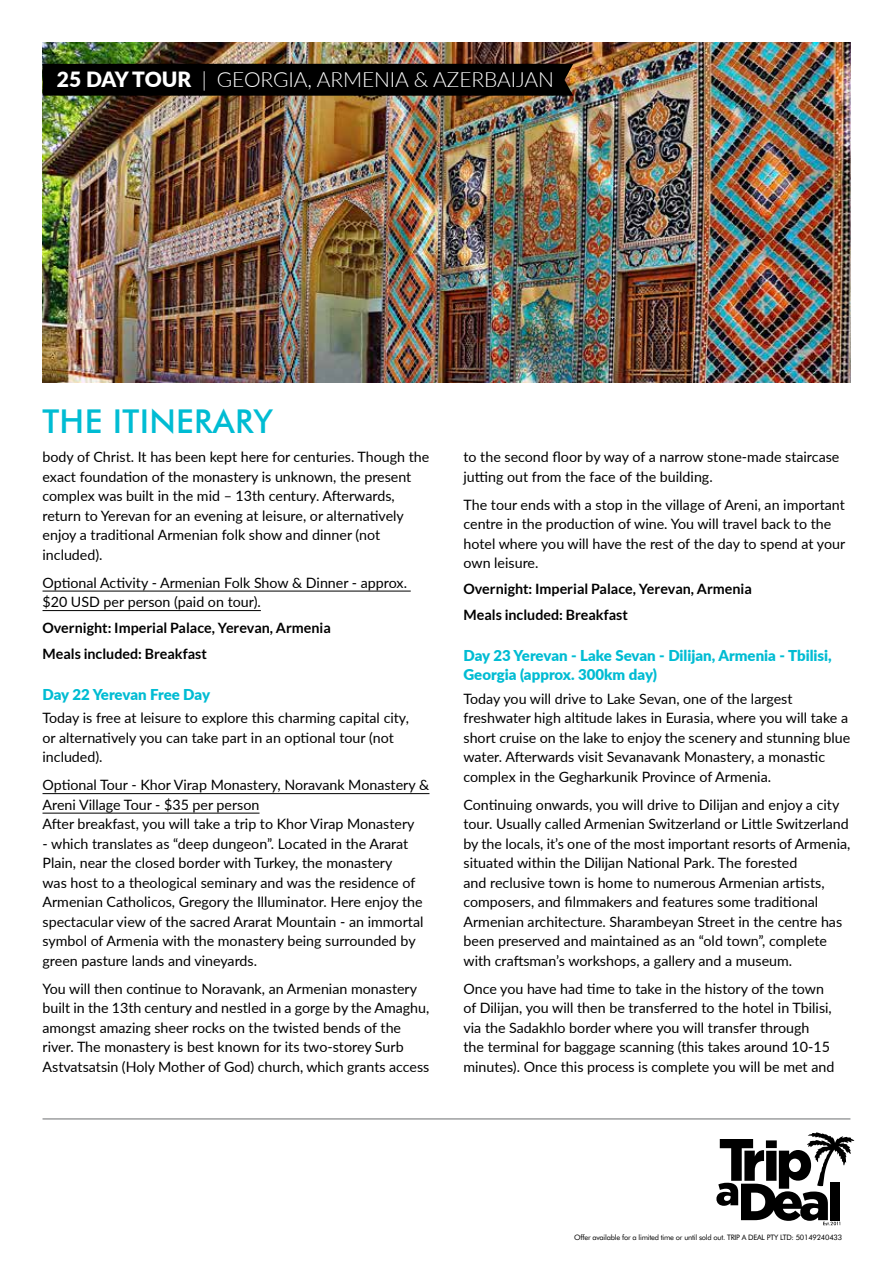
<style>
.page{position:relative;width:893px;height:1263px;background:#fff}
.page>*{position:absolute;margin:0;border:0;box-sizing:border-box;transform-origin:0 0}
.t1{font:500 33px "Futura BT";letter-spacing:.01em;color:#00bcd3}
.t2{font:300 21px "Lato";letter-spacing:-.005em;color:#fff}
.t3{font:900 15px/19.5px "Lato";color:#00bcd3}
.t4{font:14.25px/19.5px "Lato";color:#000}
.t5{font:700 14.25px/25.8px "Lato";color:#000}
.t6{font:7.5px "Futura BT";letter-spacing:-.03em;color:#000}
.s1{font-weight:900}
</style>
<div class="page">
<svg style="left:716px;top:1132px;width:138px;height:93px"></svg>
<hr style="left:43px;top:1119px;width:807px;height:1px;background:#6d6e71">
<hr style="left:43px;top:591px;width:368px;height:1px;background:#000">
<hr style="left:43px;top:610px;width:218px;height:1px;background:#000">
<hr style="left:43px;top:793px;width:386px;height:1px;background:#000">
<hr style="left:43px;top:813px;width:217px;height:1px;background:#000">
<img style="left:43px;top:43px;width:807px;height:340px">
<div style="left:43px;top:64px;width:530px;height:32px;background:#000"></div>
<h2 class="t2" style="left:57px;top:65px;width:498px"><span class="s1">25 DAY TOUR</span> | GEORGIA, ARMENIA &amp; AZERBAIJAN</h2>
<h1 class="t1" style="left:43px;top:402px;width:232px">THE ITINERARY</h1>
<p class="t4" style="left:43px;top:447px;width:388px">body of Christ. It has been kept here for centuries. Though the exact foundation of the monastery is unknown, the present complex was built in the mid – 13th century. Afterwards, return to Yerevan for an evening at leisure, or alternatively enjoy a traditional Armenian folk show and dinner (not included).</p>
<p class="t4" style="left:43px;top:572px;width:366px">Optional Activity - Armenian Folk Show &amp; Dinner - approx. $20 USD per person (paid on tour).</p>
<p class="t5" style="left:43px;top:615px;width:290px">Overnight: Imperial Palace, Yerevan, Armenia<br>Meals included: Breakfast</p>
<p class="t3" style="left:43px;top:684px;width:169px">Day 22 Yerevan Free Day</p>
<p class="t4" style="left:43px;top:708px;width:368px">Today is free at leisure to explore this charming capital city, or alternatively you can take part in an optional tour (not included).</p>
<p class="t4" style="left:43px;top:775px;width:388px">Optional Tour - Khor Virap Monastery, Noravank Monastery &amp;<br>Areni Village Tour - $35 per person<br>After breakfast, you will take a trip to Khor Virap Monastery</p>
<p class="t4" style="left:43px;top:833px;width:382px">- which translates as “deep dungeon”. Located in the Ararat Plain, near the closed border with Turkey, the monastery<br>was host to a theological seminary and was the residence of Armenian Catholicos, Gregory the Illuminator. Here enjoy the spectacular view of the sacred Ararat Mountain - an immortal symbol of Armenia with the monastery being surrounded by green pasture lands and vineyards.</p>
<p class="t4" style="left:43px;top:978px;width:388px">You will then continue to Noravank, an Armenian monastery built in the 13th century and nestled in a gorge by the Amaghu, amongst amazing sheer rocks on the twisted bends of the river. The monastery is best known for its two-storey Surb Astvatsatsin (Holy Mother of God) church, which grants access</p>
<p class="t4" style="left:463px;top:447px;width:377px">to the second floor by way of a narrow stone-made staircase jutting out from the face of the building.</p>
<p class="t4" style="left:463px;top:494px;width:383px">The tour ends with a stop in the village of Areni, an important centre in the production of wine. You will travel back to the hotel where you will have the rest of the day to spend at your own leisure.</p>
<p class="t5" style="left:463px;top:576px;width:290px">Overnight: Imperial Palace, Yerevan, Armenia<br>Meals included: Breakfast</p>
<p class="t3" style="left:463px;top:645px;width:370px">Day 23 Yerevan - Lake Sevan - Dilijan, Armenia - Tbilisi,<br>Georgia (approx. 300km day)</p>
<p class="t4" style="left:463px;top:688px;width:388px">Today you will drive to Lake Sevan, one of the largest freshwater high altitude lakes in Eurasia, where you will take a short cruise on the lake to enjoy the scenery and stunning blue water. Afterwards visit Sevanavank Monastery, a monastic complex in the Gegharkunik Province of Armenia.</p>
<p class="t4" style="left:463px;top:794px;width:388px">Continuing onwards, you will drive to Dilijan and enjoy a city tour. Usually called Armenian Switzerland or Little Switzerland by the locals, it’s one of the most important resorts of Armenia, situated within the Dilijan National Park. The forested<br>and reclusive town is home to numerous Armenian artists, composers, and filmmakers and features some traditional Armenian architecture. Sharambeyan Street in the centre has been preserved and maintained as an “old town”, complete with craftsman’s workshops, a gallery and a museum.</p>
<p class="t4" style="left:463px;top:978px;width:372px">Once you have had time to take in the history of the town of Dilijan, you will then be transferred to the hotel in Tbilisi, via the Sadakhlo border where you will transfer through<br>the terminal for baggage scanning (this takes around 10-15 minutes). Once this process is complete you will be met and</p>
<p class="t6" style="left:574px;top:1232px;width:269px">Offer available for a limited time or until sold out. TRIP A DEAL PTY LTD: 50149240433</p>
</div>
